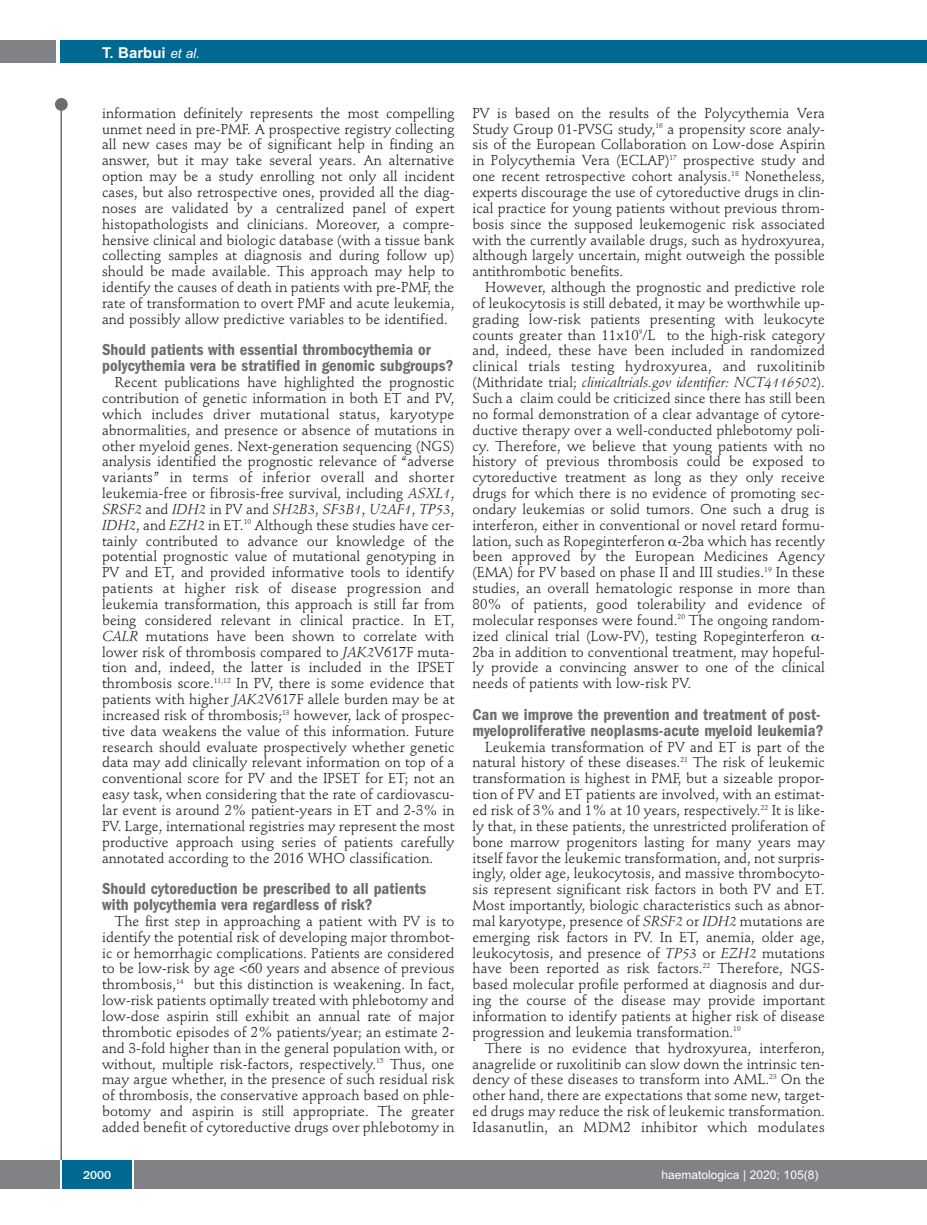
<style>
.page{position:relative;width:927px;height:1225px;background:#fff}
.page>*{position:absolute;margin:0;border:0;box-sizing:border-box;transform-origin:0 0}
.t1{font:600 condensed 16.5px/15.9px "Franklin Gothic";letter-spacing:.005em;color:#6c6d70}
.t2{font:700 15px "Arial";color:#fff}
.t3{font:14.25px/15.9px "Stempel Schneidler";letter-spacing:.005em;color:#231f20;text-align:justify}
.t4{font:12px "Arial";color:#fff}
.t5{font:500 12px "Franklin Gothic";color:#fff}
.s1{font-weight:400;font-style:italic;font-size:13.5px}
.s2{font-style:italic}
</style>
<div class="page">
<div style="left:55px;top:98px;width:13px;height:13px;background:#6c6d70;border-radius:50%"></div>
<hr style="left:60px;top:101px;width:2px;height:1061px;background:#6c6d70">
<div style="left:60px;top:40px;width:852px;height:22px;background:#006991"></div>
<div style="left:0;top:40px;width:56px;height:22px;background:#808285"></div>
<div style="left:0;top:1160px;width:911px;height:28px;background:#808285"></div>
<div style="left:62px;top:1160px;width:71px;height:28px;background:#006991"></div>
<hr style="left:60px;top:1160px;width:2px;height:28px;background:#fff">
<svg style="left:133px;top:1160px;width:1px;height:28px"></svg>
<div style="left:911px;top:40px;width:16px;height:22px;background:#006991"></div>
<div style="left:910px;top:1160px;width:17px;height:28px;background:#808285"></div>
<p class="t2" style="left:102px;top:44px;width:99px">T. Barbui <span class="s1">et al.</span></p>
<p class="t3" style="left:102px;top:106px;width:354px">information definitely represents the most compelling unmet need in pre-PMF. A prospective registry collecting all new cases may be of significant help in finding an answer, but it may take several years. An alternative option may be a study enrolling not only all incident cases, but also retrospective ones, provided all the diag&shy;noses are validated by a centralized panel of expert histopathologists and clinicians. Moreover, a compre&shy;hensive clinical and biologic database (with a tissue bank collecting samples at diagnosis and during follow up) should be made available. This approach may help to identify the causes of death in patients with pre-PMF, the rate of transformation to overt PMF and acute leukemia, and possibly allow predictive variables to be identified.</p>
<p class="t1" style="left:102px;top:343px;width:353px">Should patients with essential thrombocythemia or polycythemia vera be stratified in genomic subgroups?</p>
<p class="t3" style="left:102px;top:376px;width:354px;text-indent:13px">Recent publications have highlighted the prognostic contribution of genetic information in both ET and PV, which includes driver mutational status, karyotype abnormalities, and presence or absence of mutations in other myeloid genes. Next-generation sequencing (NGS) analysis identified the prognostic relevance of “adverse variants” in terms of inferior overall and shorter leukemia-free or fibrosis-free survival, including <span class="s2">ASXL1</span>, <span class="s2">SRSF2</span> and <span class="s2">IDH2</span> in PV and <span class="s2">SH2B3</span>, <span class="s2">SF3B1</span>, <span class="s2">U2AF1</span>, <span class="s2">TP53</span>, <span class="s2">IDH2</span>, and <span class="s2">EZH2</span> in ET.<sup>10</sup> Although these studies have cer&shy;tainly contributed to advance our knowledge of the potential prognostic value of mutational genotyping in PV and ET, and provided informative tools to identify patients at higher risk of disease progression and leukemia transformation, this approach is still far from being considered relevant in clinical practice. In ET, <span class="s2">CALR</span> mutations have been shown to correlate with lower risk of thrombosis compared to <span class="s2">JAK2</span>V617F muta&shy;tion and, indeed, the latter is included in the IPSET thrombosis score.<sup>11,12</sup> In PV, there is some evidence that patients with higher <span class="s2">JAK2</span>V617F allele burden may be at increased risk of thrombosis;<sup>13</sup> however, lack of prospec&shy;tive data weakens the value of this information. Future research should evaluate prospectively whether genetic data may add clinically relevant information on top of a conventional score for PV and the IPSET for ET; not an easy task, when considering that the rate of cardiovascu&shy;lar event is around 2% patient-years in ET and 2-3% in PV. Large, international registries may represent the most productive approach using series of patients carefully annotated according to the 2016 WHO classification.</p>
<p class="t1" style="left:102px;top:882px;width:326px">Should cytoreduction be prescribed to all patients with polycythemia vera regardless of risk?</p>
<p class="t3" style="left:102px;top:914px;width:354px;text-indent:13px">The first step in approaching a patient with PV is to identify the potential risk of developing major thrombot&shy;ic or hemorrhagic complications. Patients are considered to be low-risk by age &lt;60 years and absence of previous thrombosis,<sup>14</sup> but this distinction is weakening. In fact, low-risk patients optimally treated with phlebotomy and low-dose aspirin still exhibit an annual rate of major thrombotic episodes of 2% patients/year; an estimate 2- and 3-fold higher than in the general population with, or without, multiple risk-factors, respectively.<sup>15</sup> Thus, one may argue whether, in the presence of such residual risk of thrombosis, the conservative approach based on phle&shy;botomy and aspirin is still appropriate. The greater added benefit of cytoreductive drugs over phlebotomy in</p>
<p class="t3" style="left:472px;top:106px;width:354px">PV is based on the results of the Polycythemia Vera Study Group 01-PVSG study,<sup>16</sup> a propensity score analy&shy;sis of the European Collaboration on Low-dose Aspirin in Polycythemia Vera (ECLAP)<sup>17</sup> prospective study and one recent retrospective cohort analysis.<sup>18</sup> Nonetheless, experts discourage the use of cytoreductive drugs in clin&shy;ical practice for young patients without previous throm&shy;bosis since the supposed leukemogenic risk associated with the currently available drugs, such as hydroxyurea, although largely uncertain, might outweigh the possible antithrombotic benefits.</p>
<p class="t3" style="left:472px;top:280px;width:354px;text-indent:13px">However, although the prognostic and predictive role of leukocytosis is still debated, it may be worthwhile up&shy;grading low-risk patients presenting with leukocyte counts greater than 11x10<sup>9</sup>/L to the high-risk category and, indeed, these have been included in randomized clinical trials testing hydroxyurea, and ruxolitinib (Mithridate trial; <span class="s2">clinicaltrials.gov identifier: NCT4116502</span>).<br>Such a claim could be criticized since there has still been no formal demonstration of a clear advantage of cytore&shy;ductive therapy over a well-conducted phlebotomy poli&shy;cy. Therefore, we believe that young patients with no history of previous thrombosis could be exposed to cytoreductive treatment as long as they only receive drugs for which there is no evidence of promoting sec&shy;ondary leukemias or solid tumors. One such a drug is interferon, either in conventional or novel retard formu&shy;lation, such as Ropeginterferon -2ba which has recently been approved by the European Medicines Agency (EMA) for PV based on phase II and III studies.<sup>19</sup> In these studies, an overall hematologic response in more than 80% of patients, good tolerability and evidence of molecular responses were found.<sup>20</sup> The ongoing random&shy;ized clinical trial (Low-PV), testing Ropeginterferon - 2ba in addition to conventional treatment, may hopeful&shy;ly provide a convincing answer to one of the clinical needs of patients with low-risk PV.</p>
<p class="t1" style="left:472px;top:708px;width:353px">Can we improve the prevention and treatment of post&shy;myeloproliferative neoplasms-acute myeloid leukemia?</p>
<p class="t3" style="left:472px;top:740px;width:354px;text-indent:13px">Leukemia transformation of PV and ET is part of the natural history of these diseases.<sup>21</sup> The risk of leukemic transformation is highest in PMF, but a sizeable propor&shy;tion of PV and ET patients are involved, with an estimat&shy;ed risk of 3% and 1% at 10 years, respectively.<sup>22</sup> It is like&shy;ly that, in these patients, the unrestricted proliferation of bone marrow progenitors lasting for many years may itself favor the leukemic transformation, and, not surpris&shy;ingly, older age, leukocytosis, and massive thrombocyto&shy;sis represent significant risk factors in both PV and ET.<br>Most importantly, biologic characteristics such as abnor&shy;mal karyotype, presence of <span class="s2">SRSF2</span> or <span class="s2">IDH2</span> mutations are emerging risk factors in PV. In ET, anemia, older age, leukocytosis, and presence of <span class="s2">TP53</span> or <span class="s2">EZH2</span> mutations have been reported as risk factors.<sup>22</sup> Therefore, NGS&shy;based molecular profile performed at diagnosis and dur&shy;ing the course of the disease may provide important information to identify patients at higher risk of disease progression and leukemia transformation.<sup>10</sup></p>
<p class="t3" style="left:472px;top:1041px;width:354px;text-indent:13px">There is no evidence that hydroxyurea, interferon, anagrelide or ruxolitinib can slow down the intrinsic ten&shy;dency of these diseases to transform into AML.<sup>23</sup> On the other hand, there are expectations that some new, target&shy;ed drugs may reduce the risk of leukemic transformation.<br>Idasanutlin, an MDM2 inhibitor which modulates</p>
<p class="t5" style="left:83px;top:1167px;width:30px">2000</p>
<p class="t4" style="left:661px;top:1167px;width:158px">haematologica | 2020; 105(8)</p>
</div>
